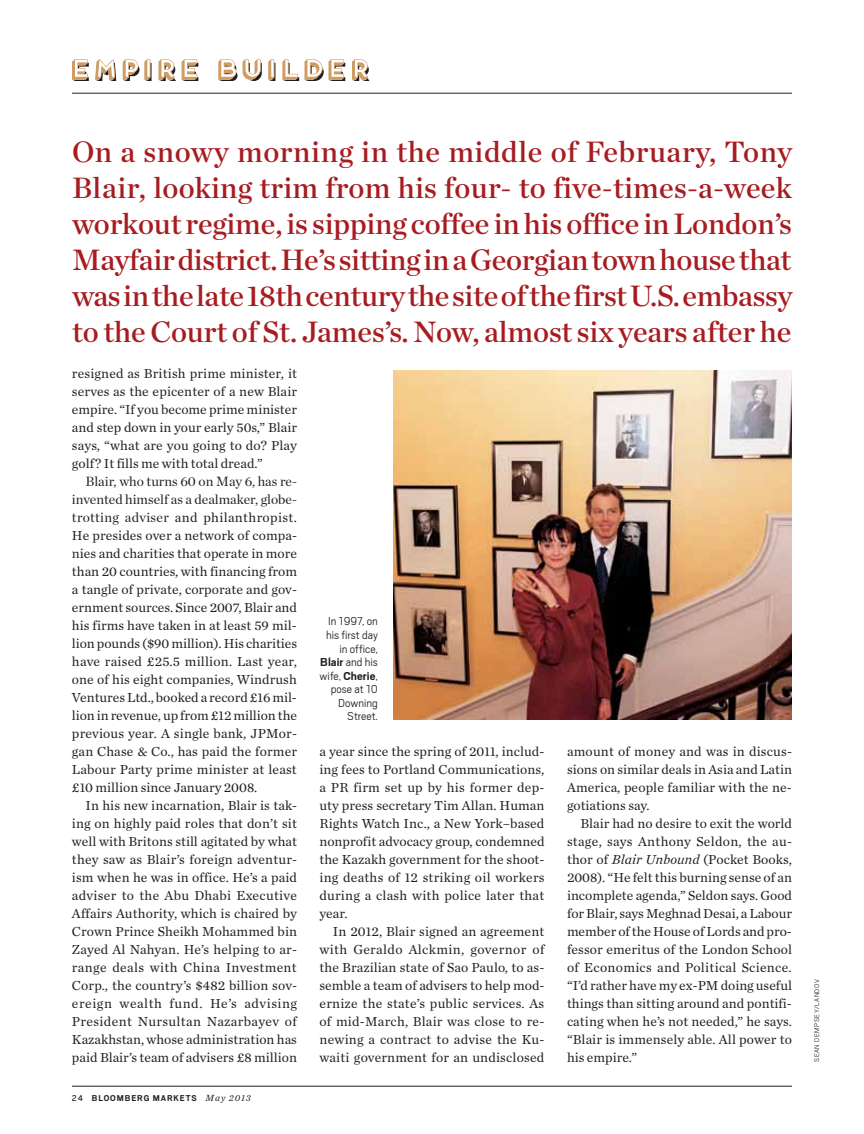
<style>
.page{position:relative;width:864px;height:1134px;background:#fff}
.page>*{position:absolute;margin:0;border:0;box-sizing:border-box;transform-origin:0 0}
.t1{font:30px/36px "Chronicle Deck Semi";letter-spacing:-.005em;color:#a71c20;text-align:justify}
.t2{font:13.65px/18px "Chronicle Text G1";letter-spacing:.005em;color:#231f20;text-align:justify}
.t3{font:13.65px/18px "Chronicle Deck";color:#231f20;text-align:right}
.t4{font:300 12.75px/13.5px "Scout";color:#231f20;text-align:right}
.t5{font:700 9.3px "Scout";letter-spacing:.1em;color:#231f20}
.t6{font:300 7.5px "Scout";letter-spacing:.08em;color:#231f20}
.s1{font-family:"Chronicle Deck"}
.s2{font-weight:400}
.s3{font-family:"Chronicle Text G1";font-weight:400;font-style:italic}
.s4{font-weight:700}
.s5{font-style:italic}
</style>
<div class="page">
<hr style="left:72px;top:1086px;width:720px;height:1px;background:#231f20">
<hr style="left:72px;top:93px;width:720px;height:1px;background:#231f20">
<svg style="left:72px;top:59px;width:17px;height:22px"></svg>
<svg style="left:95px;top:59px;width:21px;height:22px"></svg>
<svg style="left:123px;top:59px;width:29px;height:22px"></svg>
<svg style="left:158px;top:59px;width:18px;height:22px"></svg>
<svg style="left:182px;top:59px;width:16px;height:22px"></svg>
<svg style="left:218px;top:59px;width:44px;height:22px"></svg>
<svg style="left:268px;top:59px;width:7px;height:22px"></svg>
<svg style="left:282px;top:59px;width:63px;height:22px"></svg>
<svg style="left:352px;top:59px;width:17px;height:22px"></svg>
<img style="left:393px;top:370px;width:399px;height:350px">
<p class="t1" style="left:72px;top:132px;width:722px">On a snowy morning in the middle of February, Tony Blair, looking trim from his four- to five-times-a-week workout regime, is sipping coffee in his office in London’s Mayfair district. He’s sitting in a Georgian town house that was in the late 18th century the site of the first U.S. embassy to the Court of St. James’s. Now, almost six years after he</p>
<p class="t2" style="left:72px;top:364px;width:227px">resigned as British prime minister, it serves as the epicenter of a new Blair empire. “If you become prime minister and step down in your early 50s,” Blair says, “what are you going to do? Play golf? It fills me with total dread.”</p>
<p class="t3" style="left:72px;top:472px;width:227px">Blair, who turns 60 on May 6, has re&shy;invented himself as a dealmaker, globe-</p>
<p class="t2" style="left:72px;top:508px;width:227px"><span class="s1">trotting adviser</span> and philanthropist.<br>He presides over a network of compa&shy;nies and charities that operate in more than 20 countries, with financing from a tangle of private, corporate and gov&shy;ernment sources. Since 2007, Blair and his firms have taken in at least 59 mil&shy;lion pounds ($90 million). His charities have raised £25.5 million. Last year, one of his eight companies, Windrush Ventures Ltd., booked a record £16 mil&shy;lion in revenue, up from £12 million the previous year. A single bank, JPMor&shy;gan Chase &amp; Co., has paid the former Labour Party prime minister at least £10 million since January 2008.</p>
<p class="t2" style="left:72px;top:796px;width:227px;text-indent:13px">In his new incarnation, Blair is tak&shy;ing on highly paid roles that don’t sit well with Britons still agitated by what they saw as Blair’s foreign adventur&shy;ism when he was in office. He’s a paid adviser to the Abu Dhabi Executive Affairs Authority, which is chaired by Crown Prince Sheikh Mohammed bin Zayed Al Nahyan. He’s helping to ar&shy;range deals with China Investment Corp., the country’s $482 billion sov&shy;ereign wealth fund. He’s advising President Nursultan Nazarbayev of Kazakhstan, whose administration has paid Blair’s team of advisers £8 million</p>
<p class="t5" style="left:72px;top:1092px;width:180px"><span class="s2">24</span> BLOOMBERG MARKETS <span class="s3">May 2013</span></p>
<p class="t4" style="left:320px;top:614px;width:60px">In 1997, on his first day in office,<br><span class="s4">BLAIR</span> and his wife, <span class="s4">CHERIE</span>, pose at 10<br>Downing<br>Street.</p>
<p class="t2" style="left:320px;top:742px;width:227px">a year since the spring of 2011, includ&shy;ing fees to Portland Communications, a PR firm set up by his former dep&shy;uty press secretary Tim Allan. Human Rights Watch Inc., a New York–based nonprofit advocacy group, condemned the Kazakh government for the shoot&shy;ing deaths of 12 striking oil workers during a clash with police later that year.</p>
<p class="t2" style="left:320px;top:922px;width:227px;text-indent:13px">In 2012, Blair signed an agreement with Geraldo Alckmin, governor of the Brazilian state of Sao Paulo, to as&shy;semble a team of advisers to help mod&shy;ernize the state’s public services. As of mid-March, Blair was close to re&shy;newing a contract to advise the Ku&shy;waiti government for an undisclosed</p>
<p class="t2" style="left:567px;top:742px;width:227px">amount of money and was in discus&shy;sions on similar deals in Asia and Latin America, people familiar with the ne&shy;gotiations say.</p>
<p class="t2" style="left:567px;top:814px;width:227px;text-indent:13px">Blair had no desire to exit the world stage, says Anthony Seldon, the au&shy;thor of <span class="s5">Blair Unbound</span> (Pocket Books, 2008). “He felt this burning sense of an incomplete agenda,” Seldon says. Good for Blair, says Meghnad Desai, a Labour member of the House of Lords and pro&shy;fessor emeritus of the London School of Economics and Political Science. “I’d rather have my ex-PM doing useful things than sitting around and pontifi&shy;cating when he’s not needed,” he says. “Blair is immensely able. All power to his empire.”</p>
<p class="t6" style="left:812px;top:1062px;width:84px;rotate:-90deg">sean dempsey/landov</p>
</div>
